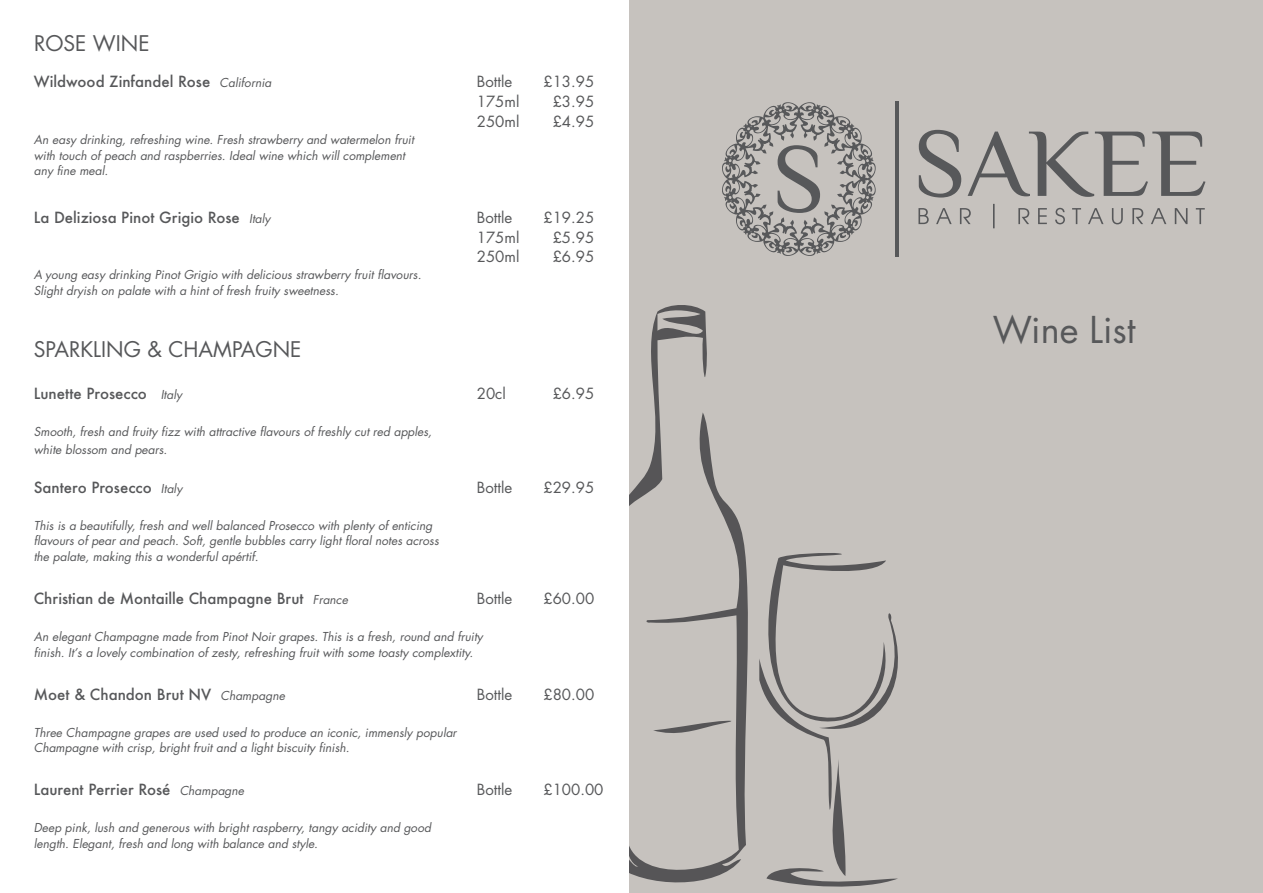
<style>
.page{position:relative;width:1263px;height:893px;background:#fff}
.page>*{position:absolute;margin:0;border:0;box-sizing:border-box;transform-origin:0 0}
.t1{font:36px "Futura";color:#57585a}
.t2{font:21px "Futura";color:#57585a}
.t3{font:500 15px "Futura";color:#57585a}
.t4{font:15px "Futura";color:#57585a}
.t5{font:italic 12px/15.8px "Futura";color:#57585a}
.s1{font-weight:400;font-style:italic;font-size:12px}
</style>
<div class="page">
<div style="left:629px;top:0;width:634px;height:893px;background:#c6c2be"></div>
<hr style="left:895px;top:101px;width:3px;height:156px;background:#57585a">
<svg style="left:918px;top:208px;width:11px;height:16px"></svg>
<svg style="left:936px;top:208px;width:16px;height:16px"></svg>
<svg style="left:960px;top:208px;width:11px;height:16px"></svg>
<svg style="left:1018px;top:208px;width:11px;height:16px"></svg>
<svg style="left:1038px;top:208px;width:9px;height:16px"></svg>
<svg style="left:1055px;top:208px;width:10px;height:16px"></svg>
<svg style="left:1072px;top:208px;width:9px;height:16px"></svg>
<svg style="left:1088px;top:208px;width:15px;height:16px"></svg>
<svg style="left:1112px;top:208px;width:11px;height:16px"></svg>
<svg style="left:1132px;top:208px;width:11px;height:16px"></svg>
<svg style="left:1151px;top:208px;width:15px;height:16px"></svg>
<svg style="left:1175px;top:208px;width:12px;height:16px"></svg>
<svg style="left:1196px;top:208px;width:9px;height:16px"></svg>
<svg style="left:993px;top:204px;width:1px;height:24px"></svg>
<svg style="left:919px;top:130px;width:42px;height:68px"></svg>
<svg style="left:722px;top:102px;width:154px;height:154px"></svg>
<svg style="left:967px;top:132px;width:238px;height:65px"></svg>
<svg style="left:629px;top:305px;width:119px;height:578px"></svg>
<svg style="left:653px;top:720px;width:88px;height:17px"></svg>
<svg style="left:759px;top:553px;width:139px;height:334px"></svg>
<h2 class="t2" style="left:34px;top:34px;width:117px">ROSE WINE</h2>
<p class="t3" style="left:34px;top:73px;width:239px">Wildwood Zinfandel Rose <span class="s1">California</span></p>
<p class="t4" style="left:477px;top:75px;width:37px">Bottle</p>
<p class="t4" style="left:543px;top:75px;width:52px">£13.95</p>
<p class="t4" style="left:477px;top:95px;width:44px">175ml</p>
<p class="t4" style="left:553px;top:95px;width:43px">£3.95</p>
<p class="t4" style="left:477px;top:114px;width:44px">250ml</p>
<p class="t4" style="left:553px;top:114px;width:43px">£4.95</p>
<p class="t5" style="left:34px;top:133px;width:382px">An easy drinking, refreshing wine. Fresh strawberry and watermelon fruit with touch of peach and raspberries. Ideal wine which will complement any fine meal.</p>
<p class="t3" style="left:34px;top:209px;width:238px">La Deliziosa Pinot Grigio Rose <span class="s1">Italy</span></p>
<p class="t4" style="left:477px;top:210px;width:37px">Bottle</p>
<p class="t4" style="left:543px;top:210px;width:52px">£19.25</p>
<p class="t4" style="left:477px;top:230px;width:44px">175ml</p>
<p class="t4" style="left:553px;top:230px;width:43px">£5.95</p>
<p class="t4" style="left:477px;top:250px;width:44px">250ml</p>
<p class="t4" style="left:553px;top:250px;width:43px">£6.95</p>
<p class="t5" style="left:34px;top:268px;width:389px">A young easy drinking Pinot Grigio with delicious strawberry fruit flavours.<br>Slight dryish on palate with a hint of fresh fruity sweetness.</p>
<h2 class="t2" style="left:34px;top:339px;width:269px">SPARKLING &amp; CHAMPAGNE</h2>
<p class="t3" style="left:34px;top:385px;width:150px">Lunette Prosecco <span class="s1">Italy</span></p>
<p class="t4" style="left:477px;top:386px;width:31px">20cl</p>
<p class="t4" style="left:553px;top:386px;width:43px">£6.95</p>
<p class="t5" style="left:34px;top:423px;width:400px;line-height:18.1px">Smooth, fresh and fruity fizz with attractive flavours of freshly cut red apples, white blossom and pears.</p>
<p class="t3" style="left:34px;top:479px;width:150px">Santero Prosecco <span class="s1">Italy</span></p>
<p class="t4" style="left:477px;top:480px;width:37px">Bottle</p>
<p class="t4" style="left:543px;top:480px;width:52px">£29.95</p>
<p class="t5" style="left:34px;top:518px;width:407px">This is a beautifully, fresh and well balanced Prosecco with plenty of enticing flavours of pear and peach. Soft, gentle bubbles carry light floral notes across the palate, making this a wonderful apértif.</p>
<p class="t3" style="left:34px;top:590px;width:316px">Christian de Montaille Champagne Brut <span class="s1">France</span></p>
<p class="t4" style="left:477px;top:592px;width:37px">Bottle</p>
<p class="t4" style="left:543px;top:592px;width:52px">£60.00</p>
<p class="t5" style="left:34px;top:630px;width:451px">An elegant Champagne made from Pinot Noir grapes. This is a fresh, round and fruity finish. It’s a lovely combination of zesty, refreshing fruit with some toasty complextity.</p>
<p class="t3" style="left:34px;top:686px;width:253px">Moet &amp; Chandon Brut NV <span class="s1">Champagne</span></p>
<p class="t4" style="left:477px;top:687px;width:37px">Bottle</p>
<p class="t4" style="left:543px;top:687px;width:52px">£80.00</p>
<p class="t5" style="left:34px;top:725px;width:424px">Three Champagne grapes are used used to produce an iconic, immensly popular<br>Champagne with crisp, bright fruit and a light biscuity finish.</p>
<p class="t3" style="left:34px;top:781px;width:212px">Laurent Perrier Rosé <span class="s1">Champagne</span></p>
<p class="t4" style="left:477px;top:783px;width:37px">Bottle</p>
<p class="t4" style="left:543px;top:783px;width:62px">£100.00</p>
<p class="t5" style="left:34px;top:821px;width:399px">Deep pink, lush and generous with bright raspberry, tangy acidity and good length. Elegant, fresh and long with balance and style.</p>
<h1 class="t1" style="left:993px;top:313px;width:144px">Wine List</h1>
</div>
